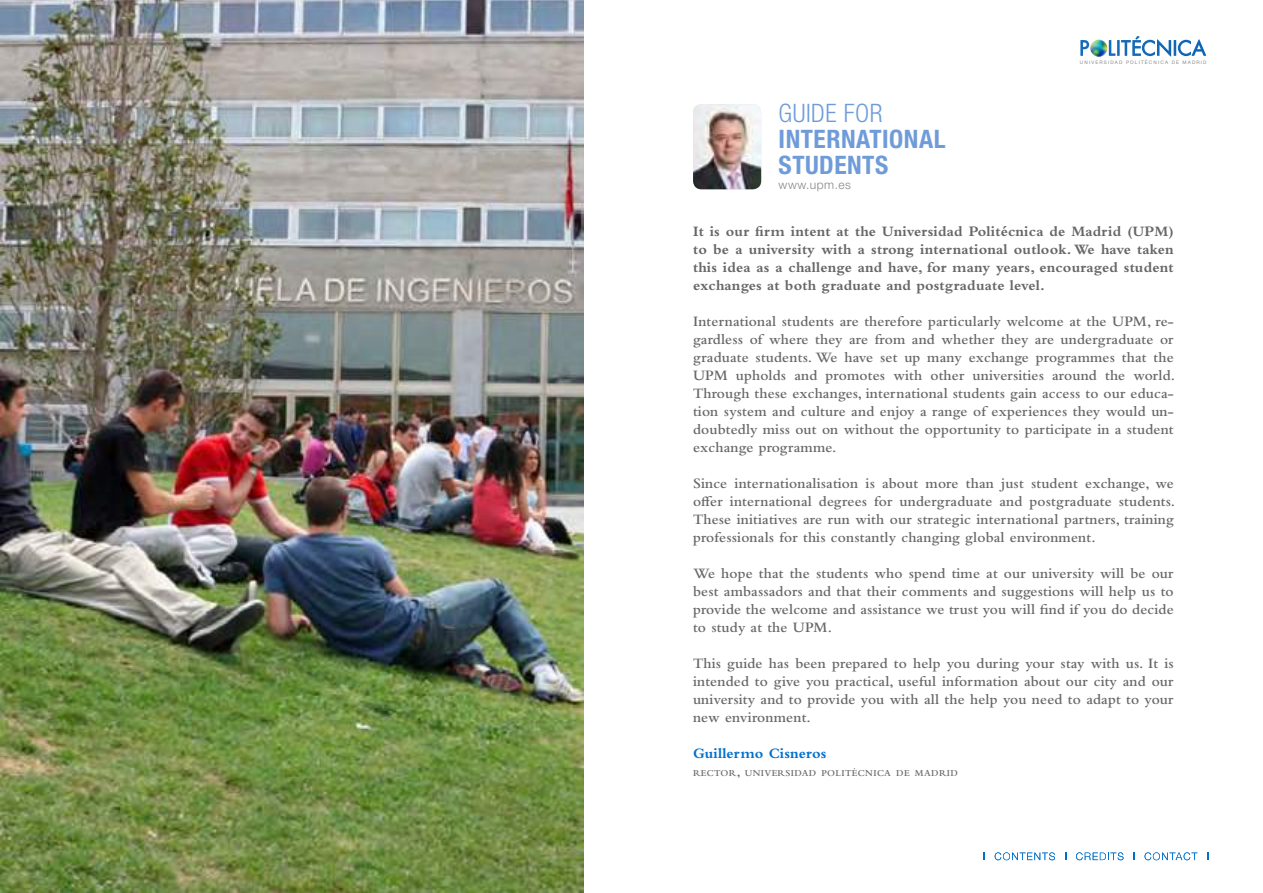
<style>
.page{position:relative;width:1263px;height:893px;background:#fff}
.page>*{position:absolute;margin:0;border:0;box-sizing:border-box;transform-origin:0 0}
.t1{font:700 condensed 25.5px/25.7px "Helvetica Neue LT Std";letter-spacing:.02em;color:#6f9cd9}
.t2{font:300 condensed 25.5px "Helvetica Neue LT Std";letter-spacing:.02em;color:#6f9cd9}
.t3{font:600 15px/18px "Bembo Std";letter-spacing:.01em;color:#666769;text-align:justify}
.t4{font:700 15px/18px "Bembo Std";letter-spacing:.01em;color:#666769;text-align:justify}
.t5{font:700 15px "Bembo Std";letter-spacing:.01em;color:#0070cd}
.t6{font:300 12px "Helvetica Neue LT Std";letter-spacing:.04em;color:#868789}
.t7{font:600 9.45px "Bembo Std";letter-spacing:.045em;color:#666769}
.t8{font:4.8px "Helvetica Neue LT Std";letter-spacing:.24em;color:#868789}
.s1{font-size:13.5px}
</style>
<div class="page">
<img style="left:1090px;top:40px;width:17px;height:17px;border-radius:9px">
<svg style="left:983px;top:853px;width:2px;height:7px"></svg>
<svg style="left:995px;top:852px;width:60px;height:8px"></svg>
<svg style="left:1144px;top:852px;width:7px;height:8px"></svg>
<svg style="left:1162px;top:852px;width:35px;height:8px"></svg>
<svg style="left:1076px;top:852px;width:47px;height:8px"></svg>
<svg style="left:1133px;top:853px;width:2px;height:7px"></svg>
<img style="left:0;top:0;width:583px;height:893px">
<img style="left:693px;top:104px;width:68px;height:85px">
<p class="t8" style="left:1080px;top:60px;width:128px">UNIVERSIDAD POLITÉCNICA DE MADRID</p>
<h1 class="t2" style="left:779px;top:99px;width:105px">GUIDE FOR</h1>
<h1 class="t1" style="left:779px;top:126px;width:168px">INTERNATIONAL<br>STUDENTS</h1>
<p class="t6" style="left:779px;top:178px;width:74px">www.upm.es</p>
<p class="t4" style="left:693px;top:222px;width:482px">It is our firm intent at the Universidad Politécnica de Madrid (UPM) to be a university with a strong international outlook. We have taken this idea as a challenge and have, for many years, encouraged student exchanges at both graduate and postgraduate level.</p>
<p class="t3" style="left:693px;top:313px;width:484px">International students are therefore particularly welcome at the UPM, re&shy;gardless of where they are from and whether they are undergraduate or graduate students. We have set up many exchange programmes that the UPM upholds and promotes with other universities around the world.<br>Through these exchanges, international students gain access to our educa&shy;tion system and culture and enjoy a range of experiences they would un&shy;doubtedly miss out on without the opportunity to participate in a student exchange programme.</p>
<p class="t3" style="left:693px;top:475px;width:484px">Since internationalisation is about more than just student exchange, we offer international degrees for undergraduate and postgraduate students.<br>These initiatives are run with our strategic international partners, training professionals for this constantly changing global environment.</p>
<p class="t3" style="left:693px;top:565px;width:482px">We hope that the students who spend time at our university will be our best ambassadors and that their comments and suggestions will help us to provide the welcome and assistance we trust you will find if you do decide to study at the UPM.</p>
<p class="t3" style="left:693px;top:655px;width:482px">This guide has been prepared to help you during your stay with us. It is intended to give you practical, useful information about our city and our university and to provide you with all the help you need to adapt to your new environment.</p>
<p class="t5" style="left:693px;top:745px;width:135px">Guillermo Cisneros</p>
<p class="t7" style="left:693px;top:768px;width:266px">RECTOR<span class="s1">,</span> UNIVERSIDAD POLITÉCNICA DE MADRID</p>
</div>
